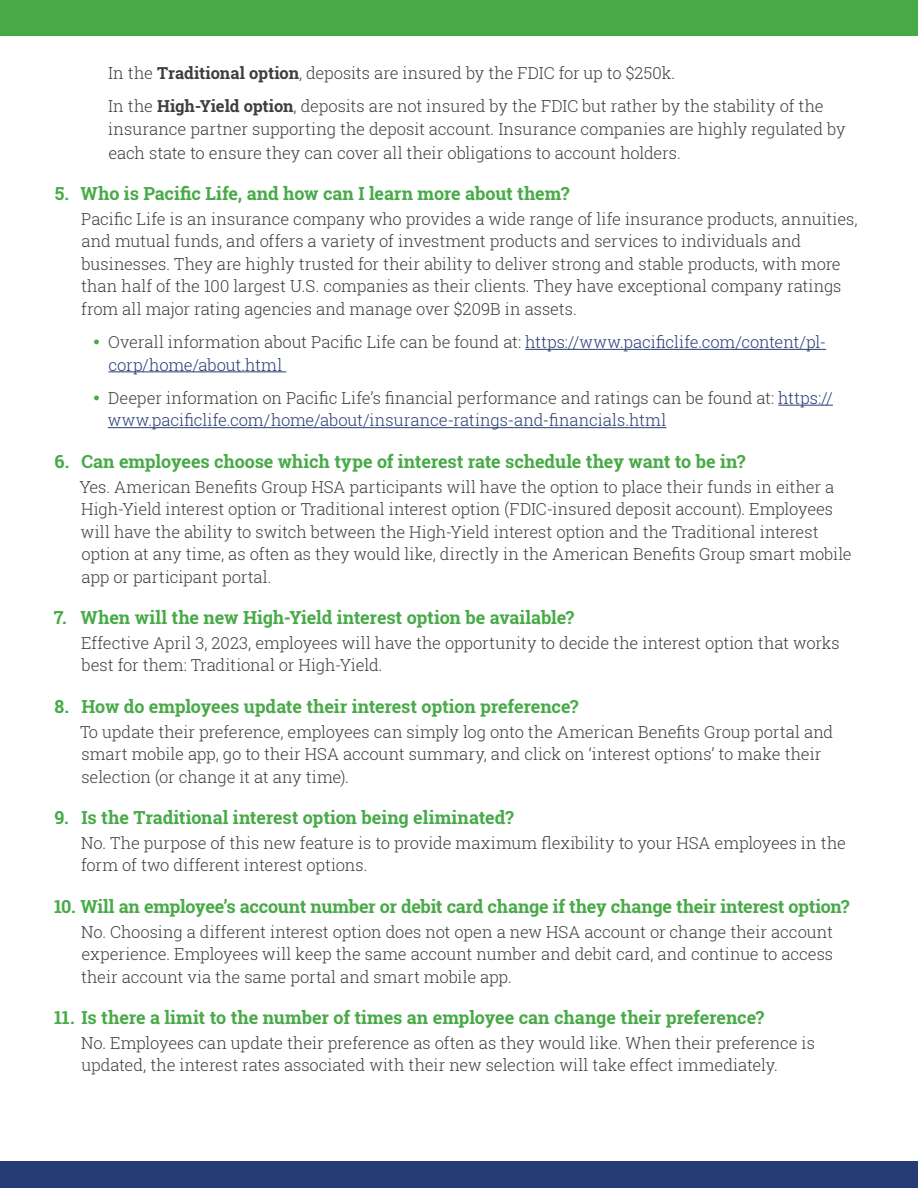
<style>
.page{position:relative;width:918px;height:1188px;background:#fff}
.page>*{position:absolute;margin:0;border:0;box-sizing:border-box;transform-origin:0 0}
.t1{font:700 18px "Roboto Slab";letter-spacing:-.01em;color:#47aa47}
.t2{font:300 16.5px/22.5px "Roboto Slab";letter-spacing:-.005em;color:#3e3e3f}
.t3{font:300 16.5px/22.5px "Roboto Slab";letter-spacing:-.005em;color:#263c74}
.s1{font-weight:700}
.s2{color:#3e3e3f}
</style>
<div class="page">
<div style="left:0;top:0;width:918px;height:36px;background:#47aa47"></div>
<div style="left:0;top:1161px;width:918px;height:27px;background:#263c74"></div>
<hr style="left:525px;top:349px;width:301px;height:1px;background:#263c74">
<hr style="left:108px;top:371px;width:178px;height:1px;background:#263c74">
<hr style="left:778px;top:405px;width:55px;height:1px;background:#263c74">
<hr style="left:108px;top:427px;width:558px;height:1px;background:#263c74">
<p class="t2" style="left:108px;top:56px;width:717px;line-height:33.3px">In the <span class="s1">Traditional option</span>, deposits are insured by the FDIC for up to $250k.<br>In the <span class="s1">High-Yield option</span>, deposits are not insured by the FDIC but rather by the stability of the</p>
<p class="t2" style="left:108px;top:116px;width:739px;line-height:24px">insurance partner supporting the deposit account. Insurance companies are highly regulated by each state to ensure they can cover all their obligations to account holders.</p>
<p class="t1" style="left:55px;top:181px;width:516px">5. Who is Pacific Life, and how can I learn more about them?</p>
<p class="t2" style="left:81px;top:207px;width:778px">Pacific Life is an insurance company who provides a wide range of life insurance products, annuities, and mutual funds, and offers a variety of investment products and services to individuals and businesses. They are highly trusted for their ability to deliver strong and stable products, with more than half of the 100 largest U.S. companies as their clients. They have exceptional company ratings from all major rating agencies and manage over $209B in assets.</p>
<p class="t3" style="left:108px;top:331px;width:720px"><span class="s2">Overall information about Pacific Life can be found at:</span> https://www.pacificlife.com/content/pl&shy;corp/home/about.html</p>
<p class="t3" style="left:108px;top:386px;width:727px"><span class="s2">Deeper information on Pacific Life’s financial performance and ratings can be found at:</span> https:// www.pacificlife.com/home/about/insurance-ratings-and-financials.html</p>
<p class="t1" style="left:55px;top:449px;width:692px">6. Can employees choose which type of interest rate schedule they want to be in?</p>
<p class="t2" style="left:79px;top:475px;width:774px">Yes. American Benefits Group HSA participants will have the option to place their funds in either a High-Yield interest option or Traditional interest option (FDIC-insured deposit account). Employees will have the ability to switch between the High-Yield interest option and the Traditional interest option at any time, as often as they would like, directly in the American Benefits Group smart mobile app or participant portal.</p>
<p class="t1" style="left:54px;top:605px;width:522px">7. When will the new High-Yield interest option be available?</p>
<p class="t2" style="left:81px;top:631px;width:760px">Effective April 3, 2023, employees will have the opportunity to decide the interest option that works best for them: Traditional or High-Yield.</p>
<p class="t1" style="left:55px;top:694px;width:525px">8. How do employees update their interest option preference?</p>
<p class="t2" style="left:80px;top:720px;width:755px">To update their preference, employees can simply log onto the American Benefits Group portal and smart mobile app, go to their HSA account summary, and click on ‘interest options’ to make their selection (or change it at any time).</p>
<p class="t1" style="left:54px;top:805px;width:461px">9. Is the Traditional interest option being eliminated?</p>
<p class="t2" style="left:81px;top:831px;width:766px">No. The purpose of this new feature is to provide maximum flexibility to your HSA employees in the form of two different interest options.</p>
<p class="t1" style="left:54px;top:894px;width:797px">10. Will an employee’s account number or debit card change if they change their interest option?</p>
<p class="t2" style="left:81px;top:920px;width:754px;text-align:justify">No. Choosing a different interest option does not open a new HSA account or change their account experience. Employees will keep the same account number and debit card, and continue to access their account via the same portal and smart mobile app.</p>
<p class="t1" style="left:54px;top:1005px;width:712px">11. Is there a limit to the number of times an employee can change their preference?</p>
<p class="t2" style="left:81px;top:1031px;width:735px">No. Employees can update their preference as often as they would like. When their preference is updated, the interest rates associated with their new selection will take effect immediately.</p>
</div>
